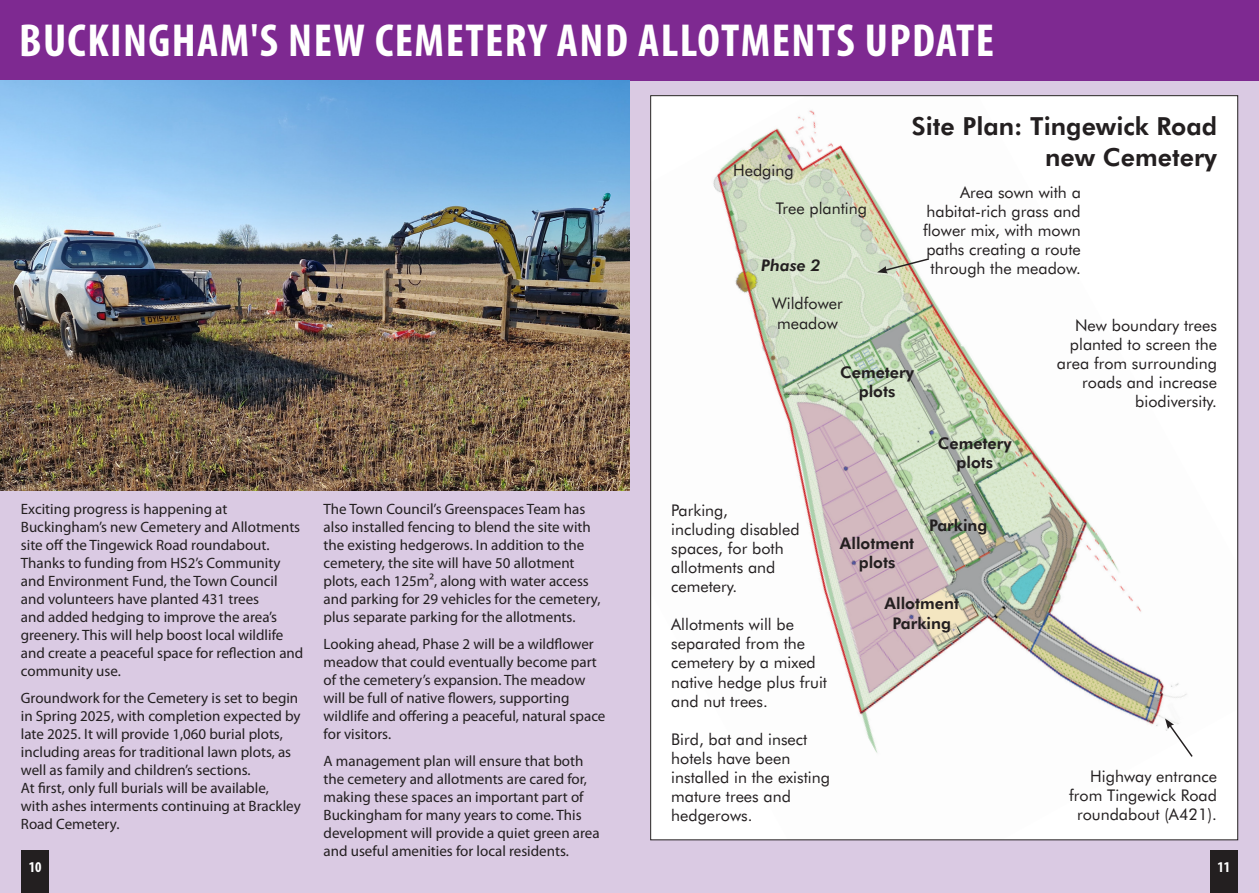
<style>
.page{position:relative;width:1259px;height:893px;background:#fff}
.page>*{position:absolute;margin:0;border:0;box-sizing:border-box;transform-origin:0 0}
.A_heading{font:700 condensed 46.5px "Myriad Pro";letter-spacing:.03em;color:#fff}
.t1{font:700 24.9px/30.8px "Futura BT";color:#231f20;text-align:right}
.t2{font:16.2px/19px "Futura BT";color:#231f20;text-align:right}
.t3{font:700 16.2px/19px "Futura BT";color:#231f20;text-align:center}
.t4{font:italic 700 16.2px "Futura BT";color:#231f20}
.Text_1{font:15px/18px "Myriad Pro";color:#231f20}
.t5{font:700 condensed 15px "Myriad Pro";color:#fff}
</style>
<div class="page">
<div style="left:0;top:66px;width:1259px;height:827px;background:#dacae3"></div>
<div style="left:0;top:0;width:1259px;height:81px;background:#7e2991"></div>
<img style="left:0;top:81px;width:629px;height:409px">
<div style="left:1210px;top:850px;width:27px;height:43px;background:#231f20"></div>
<div style="left:21px;top:850px;width:28px;height:43px;background:#231f20"></div>
<img style="left:652px;top:97px;width:584px;height:741px">
<svg style="left:877px;top:257px;width:53px;height:16px"></svg>
<svg style="left:1165px;top:718px;width:29px;height:40px"></svg>
<p class="A_heading" style="left:19px;top:15px;width:976px">BUCKINGHAM'S NEW CEMETERY AND ALLOTMENTS UPDATE</p>
<p class="t1" style="left:912px;top:109px;width:307px">Site Plan: Tingewick Road new Cemetery</p>
<p class="t2" style="left:923px;top:182px;width:159px">Area sown with a habitat-rich grass and flower mix, with mown paths creating a route through the meadow.</p>
<p class="t2" style="left:733px;top:160px;width:62px">Hedging</p>
<p class="t2" style="left:776px;top:198px;width:93px">Tree planting</p>
<p class="t4" style="left:761px;top:254px;width:61px">Phase 2</p>
<p class="t2" style="left:772px;top:294px;width:72px;text-align:center">Wildfower meadow</p>
<p class="t3" style="left:840px;top:361px;width:75px">Cemetery plots</p>
<p class="t2" style="left:1057px;top:315px;width:162px">New boundary trees planted to screen the area from surrounding roads and increase biodiversity.</p>
<p class="Text_1" style="left:21px;top:500px;width:284px">Exciting progress is happening at Buckingham’s new Cemetery and Allotments site off the Tingewick Road roundabout.<br>Thanks to funding from HS2’s Community and Environment Fund, the Town Council and volunteers have planted 431 trees<br>and added hedging to improve the area’s greenery. This will help boost local wildlife and create a peaceful space for reflection and community use.</p>
<p class="Text_1" style="left:21px;top:689px;width:281px">Groundwork for the Cemetery is set to begin in Spring 2025, with completion expected by late 2025. It will provide 1,060 burial plots, including areas for traditional lawn plots, as well as family and children’s sections.<br>At first, only full burials will be available,<br>with ashes interments continuing at Brackley Road Cemetery.</p>
<p class="Text_1" style="left:323px;top:500px;width:278px">The Town Council’s Greenspaces Team has also installed fencing to blend the site with the existing hedgerows. In addition to the cemetery, the site will have 50 allotment plots, each 125m², along with water access and parking for 29 vehicles for the cemetery, plus separate parking for the allotments.</p>
<p class="Text_1" style="left:323px;top:635px;width:283px">Looking ahead, Phase 2 will be a wildflower meadow that could eventually become part of the cemetery’s expansion. The meadow will be full of native flowers, supporting wildlife and offering a peaceful, natural space for visitors.</p>
<p class="Text_1" style="left:323px;top:752px;width:278px">A management plan will ensure that both the cemetery and allotments are cared for, making these spaces an important part of Buckingham for many years to come. This development will provide a quiet green area and useful amenities for local residents.</p>
<p class="t3" style="left:938px;top:433px;width:75px">Cemetery plots</p>
<p class="t2" style="left:671px;top:500px;width:130px;text-align:left">Parking,<br>including disabled spaces, for both allotments and cemetery.</p>
<p class="t2" style="left:671px;top:614px;width:157px;text-align:left">Allotments will be separated from the cemetery by a mixed native hedge plus fruit and nut trees.</p>
<p class="t2" style="left:671px;top:729px;width:160px;text-align:left">Bird, bat and insect hotels have been installed in the existing mature trees and hedgerows.</p>
<p class="t3" style="left:929px;top:515px;width:60px">Parking</p>
<p class="t3" style="left:840px;top:533px;width:76px">Allotment plots</p>
<p class="t3" style="left:884px;top:593px;width:76px">Allotment<br>Parking</p>
<p class="t2" style="left:1069px;top:766px;width:149px">Highway entrance from Tingewick Road roundabout (A421).</p>
<p class="t5" style="left:29px;top:858px;width:14px">10</p>
<p class="t5" style="left:1217px;top:858px;width:14px">11</p>
</div>
